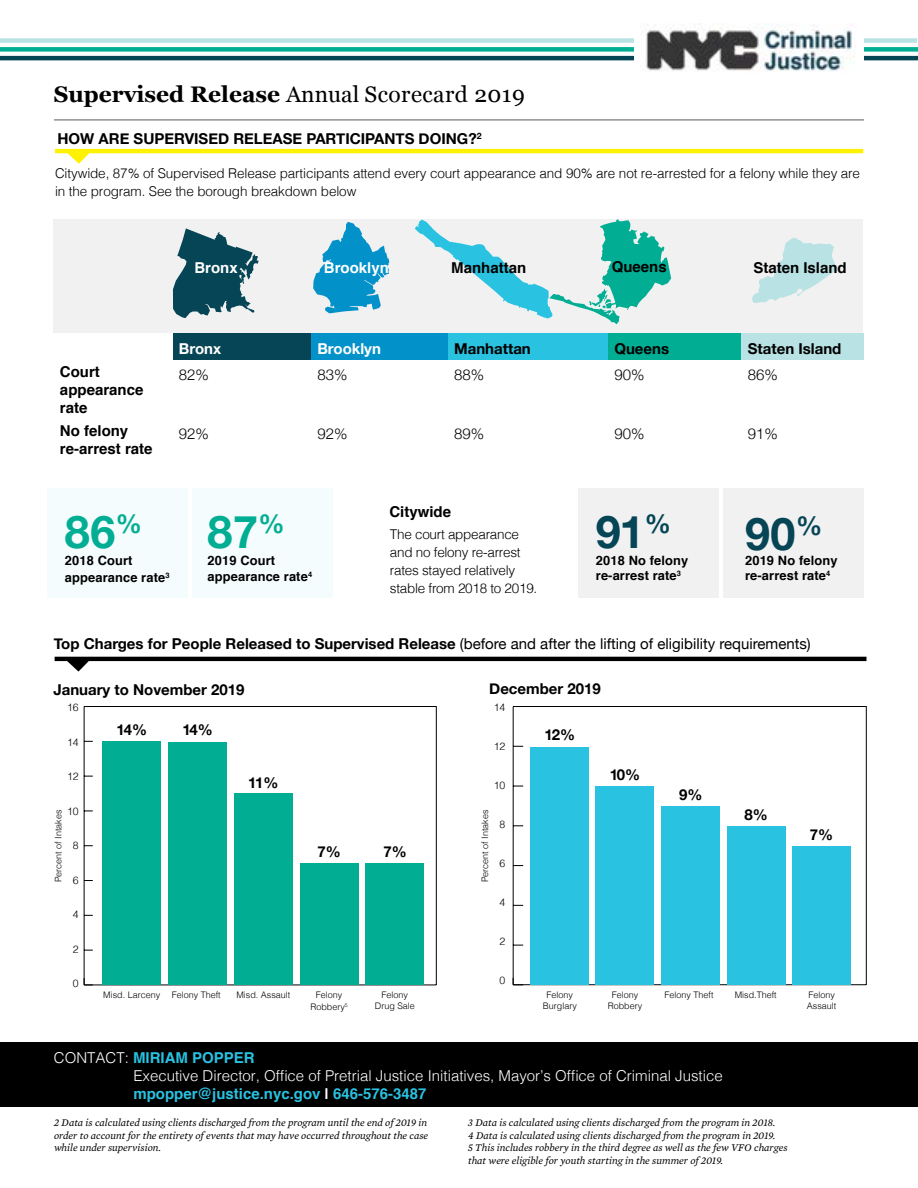
<style>
.page{position:relative;width:918px;height:1188px;background:#fff}
.page>*{position:absolute;margin:0;border:0;box-sizing:border-box;transform-origin:0 0}
.t1{font:700 45px "Helvetica Neue";color:#01ad93}
.t2{font:700 45px "Helvetica Neue";color:#064556}
.t3{font:22.5px "Georgia";letter-spacing:.02em;color:#000}
.t4{font:300 15px/18px "Helvetica";color:#fff}
.t5{font:700 15px "Helvetica Neue";color:#000}
.t6{font:15px "Helvetica Neue";color:#000}
.t7{font:700 15px/18px "Helvetica";color:#000}
.t8{font:300 15px "Helvetica Neue";color:#000}
.t9{font:700 15px "Helvetica";color:#fff}
.t10{font:700 15px "Helvetica Neue";color:#fff}
.t11{font:300 13.5px/18px "Helvetica";letter-spacing:-.01em;color:#000}
.t12{font:700 12.9px/16.6px "Helvetica";letter-spacing:.01em;color:#000}
.t13{font:italic 10.5px/12.6px "Mercury Text G2";color:#000;text-align:justify}
.t14{font:300 10.5px "Helvetica";color:#000}
.t15{font:300 9px/10.5px "Helvetica";color:#000;text-align:center}
.s1{font-weight:700}
.s2{font-weight:700;color:#29c2e1}
</style>
<div class="page">
<hr style="left:0;top:56px;width:918px;height:4px;background:#064556">
<div style="left:0;top:47px;width:918px;height:5px;background:#01ad93"></div>
<div style="left:0;top:38px;width:917px;height:5px;background:#b9e2e4"></div>
<div style="left:634px;top:0;width:230px;height:93px;background:#fff"></div>
<img style="left:640px;top:23px;width:216px;height:49px">
<div style="left:0;top:1042px;width:918px;height:65px;background:#000"></div>
<svg style="left:55px;top:149px;width:808px;height:15px"></svg>
<svg style="left:55px;top:657px;width:811px;height:15px"></svg>
<div style="left:47px;top:488px;width:141px;height:110px;background:#f4fcfd"></div>
<div style="left:192px;top:488px;width:141px;height:110px;background:#f4fcfd"></div>
<div style="left:53px;top:219px;width:810px;height:114px;background:#f1f1f2"></div>
<svg style="left:313px;top:222px;width:76px;height:91px"></svg>
<svg style="left:752px;top:238px;width:84px;height:65px"></svg>
<svg style="left:415px;top:219px;width:256px;height:105px"></svg>
<svg style="left:173px;top:228px;width:86px;height:90px"></svg>
<div style="left:578px;top:488px;width:141px;height:110px;background:#f1f1f2"></div>
<div style="left:723px;top:488px;width:140px;height:110px;background:#f1f1f2"></div>
<hr style="left:54px;top:120px;width:810px;height:1px;background:#58595b">
<hr style="left:84px;top:985px;width:352px;height:1px;background:#000">
<hr style="left:436px;top:706px;width:1px;height:279px;background:#000">
<hr style="left:84px;top:707px;width:1px;height:278px;background:#000">
<svg style="left:84px;top:978px;width:9px;height:8px"></svg>
<hr style="left:84px;top:706px;width:353px;height:1px;background:#000">
<div style="left:365px;top:863px;width:59px;height:122px;background:#01ad93"></div>
<div style="left:300px;top:863px;width:59px;height:122px;background:#01ad93"></div>
<div style="left:234px;top:794px;width:59px;height:191px;background:#01ad93"></div>
<div style="left:168px;top:741px;width:59px;height:244px;background:#01ad93"></div>
<div style="left:102px;top:741px;width:59px;height:244px;background:#01ad93"></div>
<hr style="left:513px;top:984px;width:353px;height:1px;background:#000">
<hr style="left:866px;top:706px;width:1px;height:279px;background:#000">
<hr style="left:513px;top:707px;width:1px;height:278px;background:#000">
<svg style="left:513px;top:978px;width:10px;height:8px"></svg>
<hr style="left:513px;top:706px;width:353px;height:1px;background:#000">
<div style="left:792px;top:846px;width:59px;height:139px;background:#29c2e1"></div>
<div style="left:727px;top:826px;width:59px;height:159px;background:#29c2e1"></div>
<div style="left:661px;top:806px;width:59px;height:179px;background:#29c2e1"></div>
<div style="left:595px;top:786px;width:59px;height:199px;background:#29c2e1"></div>
<div style="left:530px;top:746px;width:59px;height:239px;background:#29c2e1"></div>
<div style="left:173px;top:333px;width:138px;height:27px;background:#064556"></div>
<div style="left:311px;top:333px;width:137px;height:27px;background:#0291c9"></div>
<div style="left:448px;top:333px;width:160px;height:27px;background:#29c2e1"></div>
<div style="left:608px;top:333px;width:134px;height:27px;background:#01ad93"></div>
<div style="left:742px;top:333px;width:122px;height:27px;background:#b9e2e4"></div>
<h2 class="t3" style="left:54px;top:78px;width:473px"><span class="s1">Supervised Release</span> Annual Scorecard 2019</h2>
<h3 class="t5" style="left:58px;top:127px;width:426px">HOW ARE SUPERVISED RELEASE PARTICIPANTS DOING?<sup>2</sup></h3>
<p class="t11" style="left:55px;top:164px;width:807px">Citywide, 87% of Supervised Release participants attend every court appearance and 90% are not re-arrested for a felony while they are in the program. See the borough breakdown below</p>
<h3 class="t9" style="left:194px;top:255px;width:45px">Bronx</h3>
<h3 class="t9" style="left:324px;top:255px;width:67px">Brooklyn</h3>
<h3 class="t7" style="left:451px;top:259px;width:76px">Manhattan</h3>
<h3 class="t7" style="left:612px;top:258px;width:57px">Queens</h3>
<h3 class="t7" style="left:753px;top:259px;width:95px">Staten Island</h3>
<h3 class="t10" style="left:179px;top:337px;width:44px">Bronx</h3>
<h3 class="t10" style="left:317px;top:337px;width:65px">Brooklyn</h3>
<h3 class="t5" style="left:454px;top:337px;width:78px">Manhattan</h3>
<h3 class="t5" style="left:614px;top:337px;width:56px">Queens</h3>
<h3 class="t5" style="left:748px;top:337px;width:95px">Staten Island</h3>
<h3 class="t7" style="left:60px;top:363px;width:85px">Court appearance rate</h3>
<h3 class="t8" style="left:179px;top:363px;width:32px">82%</h3>
<h3 class="t8" style="left:317px;top:363px;width:32px">83%</h3>
<h3 class="t8" style="left:454px;top:363px;width:32px">88%</h3>
<h3 class="t8" style="left:614px;top:363px;width:32px">90%</h3>
<h3 class="t8" style="left:748px;top:363px;width:32px">86%</h3>
<h3 class="t7" style="left:60px;top:422px;width:94px">No felony re-arrest rate</h3>
<h3 class="t8" style="left:179px;top:422px;width:32px">92%</h3>
<h3 class="t8" style="left:317px;top:422px;width:32px">92%</h3>
<h3 class="t8" style="left:454px;top:422px;width:32px">89%</h3>
<h3 class="t8" style="left:614px;top:422px;width:32px">90%</h3>
<h3 class="t8" style="left:748px;top:422px;width:32px">91%</h3>
<h1 class="t1" style="left:65px;top:497px;width:79px">86<sup>%</sup></h1>
<p class="t12" style="left:65px;top:552px;width:106px">2018 Court appearance rate<sup>3</sup></p>
<h1 class="t1" style="left:208px;top:497px;width:79px">87<sup>%</sup></h1>
<p class="t12" style="left:208px;top:552px;width:106px">2019 Court appearance rate<sup>4</sup></p>
<h3 class="t7" style="left:389px;top:503px;width:63px">Citywide</h3>
<p class="t11" style="left:390px;top:524px;width:149px">The court appearance and no felony re-arrest rates stayed relatively stable from 2018 to 2019.</p>
<h1 class="t2" style="left:596px;top:497px;width:77px">91<sup>%</sup></h1>
<p class="t12" style="left:596px;top:553px;width:94px;line-height:15.5px">2018 No felony re-arrest rate<sup>3</sup></p>
<h1 class="t2" style="left:745px;top:498px;width:79px">90<sup>%</sup></h1>
<p class="t12" style="left:745px;top:553px;width:94px;line-height:15.5px">2019 No felony re-arrest rate<sup>4</sup></p>
<h3 class="t6" style="left:54px;top:633px;width:759px"><span class="s1">Top Charges for People Released to Supervised Release</span> (before and after the lifting of eligibility requirements)</h3>
<h3 class="t5" style="left:489px;top:677px;width:113px">December 2019</h3>
<h3 class="t5" style="left:53px;top:678px;width:193px">January to November 2019</h3>
<p class="t14" style="left:67px;top:698px;width:13px">16</p>
<p class="t14" style="left:67px;top:733px;width:13px">14</p>
<p class="t14" style="left:67px;top:767px;width:13px">12</p>
<p class="t14" style="left:67px;top:802px;width:13px">10</p>
<p class="t14" style="left:73px;top:837px;width:7px">8</p>
<p class="t14" style="left:73px;top:871px;width:7px">6</p>
<p class="t14" style="left:73px;top:906px;width:7px">4</p>
<p class="t14" style="left:73px;top:940px;width:7px">2</p>
<p class="t14" style="left:73px;top:975px;width:7px">0</p>
<p class="t15" style="left:103px;top:989px;width:59px">Misd. Larceny</p>
<p class="t15" style="left:236px;top:989px;width:56px">Misd. Assault</p>
<p class="t14" style="left:494px;top:698px;width:13px">14</p>
<p class="t14" style="left:494px;top:737px;width:13px">12</p>
<p class="t14" style="left:494px;top:776px;width:13px">10</p>
<p class="t14" style="left:500px;top:815px;width:7px">8</p>
<p class="t14" style="left:500px;top:854px;width:7px">6</p>
<p class="t14" style="left:500px;top:893px;width:7px">4</p>
<p class="t14" style="left:500px;top:932px;width:7px">2</p>
<p class="t14" style="left:500px;top:971px;width:7px">0</p>
<h3 class="t5" style="left:117px;top:718px;width:32px">14%</h3>
<h3 class="t5" style="left:182px;top:718px;width:32px">14%</h3>
<h3 class="t5" style="left:545px;top:723px;width:32px">12%</h3>
<h3 class="t5" style="left:610px;top:763px;width:32px">10%</h3>
<h3 class="t5" style="left:248px;top:770px;width:32px">11%</h3>
<h3 class="t5" style="left:679px;top:783px;width:25px">9%</h3>
<h3 class="t5" style="left:745px;top:803px;width:25px">8%</h3>
<p class="t15" style="left:52px;top:882px;width:74px;rotate:-90deg">Percent of Intakes</p>
<p class="t15" style="left:479px;top:882px;width:74px;rotate:-90deg">Percent of Intakes</p>
<h3 class="t5" style="left:810px;top:823px;width:25px">7%</h3>
<h3 class="t5" style="left:317px;top:840px;width:25px">7%</h3>
<h3 class="t5" style="left:383px;top:840px;width:25px">7%</h3>
<p class="t15" style="left:172px;top:989px;width:51px">Felony Theft</p>
<p class="t15" style="left:310px;top:989px;width:39px;line-height:12px">Felony<br>Robbery<sup>5</sup></p>
<p class="t15" style="left:608px;top:989px;width:36px">Felony<br>Robbery</p>
<p class="t15" style="left:735px;top:989px;width:44px">Misd.Theft</p>
<p class="t15" style="left:543px;top:989px;width:36px">Felony<br>Burglary</p>
<p class="t15" style="left:665px;top:989px;width:51px">Felony Theft</p>
<p class="t15" style="left:807px;top:989px;width:31px;text-align:left">Felony<br>Assault</p>
<p class="t15" style="left:375px;top:989px;width:42px">Felony<br>Drug Sale</p>
<h3 class="t4" style="left:133px;top:1047px;width:591px;text-indent:-80px">CONTACT: <span class="s2">MIRIAM POPPER<br></span>Executive Director, Office of Pretrial Justice Initiatives, Mayor’s Office of Criminal Justice <span class="s2">mpopper@justice.nyc.gov</span> <span class="s1">|</span> <span class="s2">646-576-3487</span></h3>
<p class="t13" style="left:54px;top:1116px;width:376px">2 Data is calculated using clients discharged from the program until the end of 2019 in order to account for the entirety of events that may have occurred throughout the case while under supervision.</p>
<p class="t13" style="left:468px;top:1116px;width:321px;text-align:left">3 Data is calculated using clients discharged from the program in 2018.<br>4 Data is calculated using clients discharged from the program in 2019.<br>5 This includes robbery in the third degree as well as the few VFO charges that were eligible for youth starting in the summer of 2019.</p>
</div>
